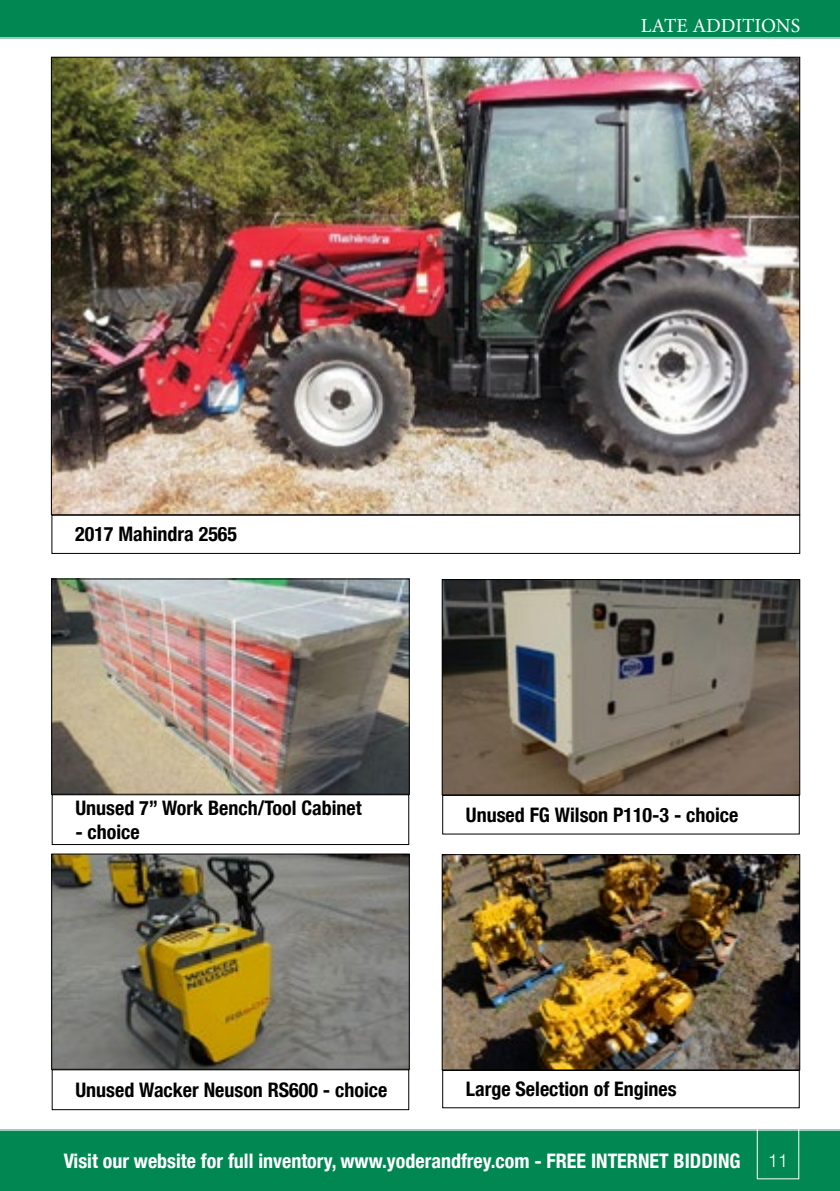
<style>
.page{position:relative;width:840px;height:1191px;background:#fff}
.page>*{position:absolute;margin:0;border:0;box-sizing:border-box;transform-origin:0 0}
.t1{font:700 condensed 20px "Helvetica Neue LT Com";color:#000}
.t2{font:700 condensed 20px "Helvetica Neue LT Com";color:#fff}
.t3{font:20px "Minion Pro";color:#fff}
.t4{font:300 18px "Helvetica Neue LT Com";color:#fff}
</style>
<div class="page">
<div style="left:0;top:1129px;width:839px;height:62px;background:#018752"></div>
<div style="left:0;top:0;width:839px;height:39px;background:#018752"></div>
<div style="left:756px;top:1123px;width:42px;height:56px;border:1px solid #fff"></div>
<div style="left:52px;top:794px;width:357px;height:51px;border:1px solid #000"></div>
<img style="left:53px;top:580px;width:354px;height:212px">
<div style="left:51px;top:578px;width:358px;height:216px;border:1px solid #000"></div>
<div style="left:442px;top:795px;width:357px;height:39px;border:1px solid #000"></div>
<img style="left:443px;top:581px;width:354px;height:212px">
<div style="left:441px;top:579px;width:358px;height:216px;border:1px solid #000"></div>
<div style="left:51px;top:515px;width:748px;height:39px;border:1px solid #000"></div>
<img style="left:53px;top:59px;width:744px;height:454px">
<div style="left:52px;top:1069px;width:357px;height:41px;border:1px solid #000"></div>
<img style="left:53px;top:855px;width:354px;height:212px">
<div style="left:51px;top:853px;width:358px;height:216px;border:1px solid #000"></div>
<div style="left:442px;top:1070px;width:357px;height:38px;border:1px solid #000"></div>
<img style="left:443px;top:856px;width:354px;height:212px">
<div style="left:441px;top:854px;width:358px;height:216px;border:1px solid #000"></div>
<p class="t3" style="left:640px;top:12px;width:161px">LATE ADDITIONS</p>
<p class="t1" style="left:75px;top:522px;width:163px">2017 Mahindra 2565</p>
<p class="t1" style="left:75px;top:795px;width:288px">Unused 7” Work Bench/Tool Cabinet</p>
<p class="t1" style="left:75px;top:819px;width:66px">- choice</p>
<p class="t1" style="left:465px;top:802px;width:274px">Unused FG Wilson P110-3 - choice</p>
<p class="t1" style="left:75px;top:1077px;width:313px">Unused Wacker Neuson RS600 - choice</p>
<p class="t1" style="left:465px;top:1077px;width:212px">Large Selection of Engines</p>
<p class="t2" style="left:64px;top:1149px;width:678px">Visit our website for full inventory, www.yoderandfrey.com - FREE INTERNET BIDDING</p>
<p class="t4" style="left:767px;top:1149px;width:22px">11</p>
</div>
